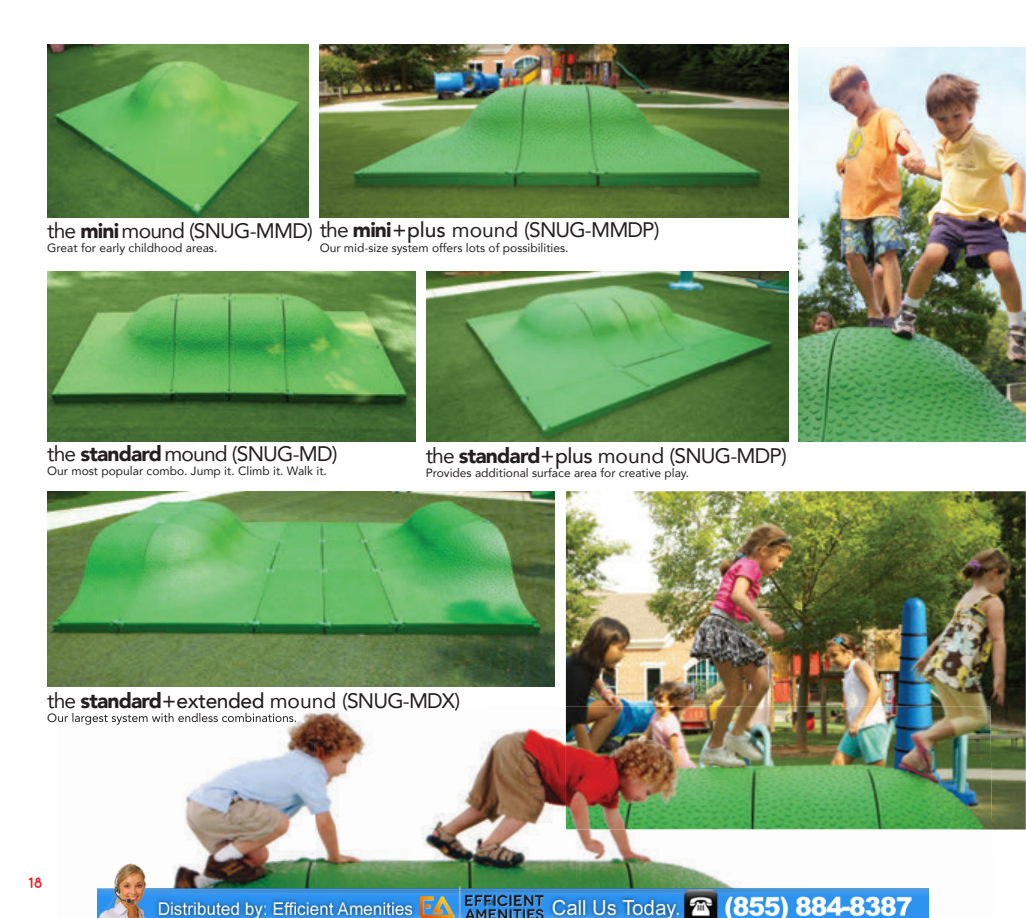
<style>
.page{position:relative;width:1026px;height:918px;background:#fff}
.page>*{position:absolute;margin:0;border:0;box-sizing:border-box;transform-origin:0 0}
.t1{font:21px "Avenir";letter-spacing:-.04em;color:#231f20}
.t2{font:700 15px "Quicksand";color:#ec2127}
.t3{font:12px "Avenir";color:#231f20}
.s1{font-weight:900}
.s2{font-weight:500}
</style>
<div class="page">
<img style="left:566px;top:491px;width:460px;height:339px">
<img style="left:47px;top:491px;width:507px;height:196px">
<img style="left:320px;top:45px;width:468px;height:172px">
<img style="left:47px;top:45px;width:262px;height:172px">
<img style="left:47px;top:272px;width:369px;height:170px">
<img style="left:427px;top:272px;width:361px;height:170px">
<img style="left:798px;top:47px;width:228px;height:395px">
<img style="left:184px;top:710px;width:130px;height:147px">
<img style="left:314px;top:706px;width:262px;height:151px">
<img style="left:576px;top:830px;width:79px;height:27px">
<img style="left:566px;top:706px;width:426px;height:124px">
<img style="left:343px;top:708px;width:116px;height:3px">
<img style="left:58px;top:713px;width:238px;height:12px">
<img style="left:97px;top:857px;width:832px;height:61px">
<h1 class="t1" style="left:47px;top:213px;width:614px">the <span class="s1">mini</span> mound (SNUG-MMD) the <span class="s1">mini</span><span class="s2">+ plus</span> mound (SNUG-MMDP)</h1>
<p class="t3" style="left:47px;top:239px;width:172px">Great for early childhood areas.</p>
<p class="t3" style="left:320px;top:238px;width:250px">Our mid-size system offers lots of possibilities.</p>
<h1 class="t1" style="left:47px;top:437px;width:292px">the <span class="s1">standard</span> mound (SNUG-MD)</h1>
<p class="t3" style="left:47px;top:461px;width:281px">Our most popular combo. Jump it. Climb it. Walk it.</p>
<h1 class="t1" style="left:426px;top:438px;width:363px">the <span class="s1">standard</span><span class="s2">+ plus</span> mound (SNUG-MDP)</h1>
<p class="t3" style="left:426px;top:463px;width:265px">Provides additional surface area for creative play.</p>
<h1 class="t1" style="left:47px;top:683px;width:414px">the <span class="s1">standard</span><span class="s2">+ extended</span> mound (SNUG-MDX)</h1>
<p class="t2" style="left:29px;top:874px;width:16px">18</p>
</div>
